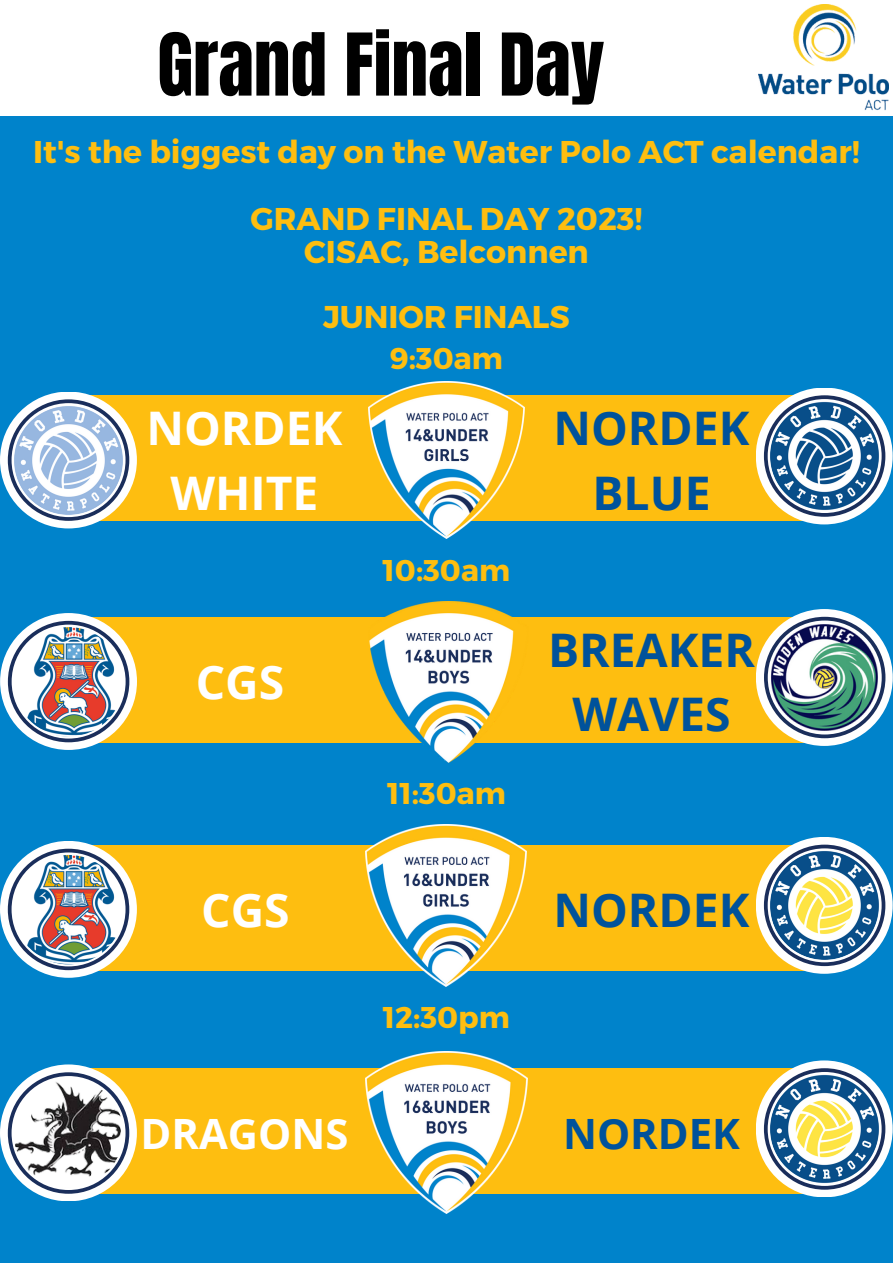
<style>
.page{position:relative;width:893px;height:1264px;background:#fff}
.page>*{position:absolute;margin:0;border:0;box-sizing:border-box;transform-origin:0 0}
.t1{font:73.5px "Anton";color:#000}
.t2{font:700 46.2px/64.5px "Open Sans";color:#00529b;text-align:center}
.t3{font:700 46.2px/64.5px "Open Sans";color:#fff;text-align:center}
.t4{font:700 41.7px "Open Sans";color:#fff}
.t5{font:700 41.7px "Open Sans";color:#00529b}
.t6{font:700 31.5px/67.5px "Montserrat";color:#febe10;text-align:center}
.t7{font:700 30px "Montserrat";color:#febe10}
</style>
<div class="page">
<img style="left:758px;top:5px;width:130px;height:106px">
<div style="left:0;top:116px;width:892px;height:1146px;background:#0083cb"></div>
<div style="left:68px;top:395px;width:755px;height:126px;background:#febe10"></div>
<div style="left:0;top:391px;width:137px;height:137px;background:#fff;border-radius:50%"></div>
<div style="left:755px;top:387px;width:137px;height:137px;background:#fff;border-radius:50%"></div>
<svg style="left:8px;top:399px;width:121px;height:122px"></svg>
<svg style="left:763px;top:395px;width:122px;height:122px"></svg>
<img style="left:14px;top:405px;width:109px;height:110px;border-radius:50%">
<img style="left:769px;top:401px;width:110px;height:109px;border-radius:50%">
<img style="left:368px;top:381px;width:156px;height:158px">
<div style="left:69px;top:616px;width:754px;height:126px;background:#febe10"></div>
<div style="left:0;top:613px;width:137px;height:137px;background:#fff;border-radius:50%"></div>
<div style="left:755px;top:609px;width:137px;height:137px;background:#fff;border-radius:50%"></div>
<svg style="left:8px;top:621px;width:121px;height:121px"></svg>
<svg style="left:764px;top:616px;width:121px;height:122px"></svg>
<img style="left:14px;top:627px;width:109px;height:109px;border-radius:50%">
<img style="left:769px;top:622px;width:110px;height:110px;border-radius:50%">
<img style="left:368px;top:601px;width:160px;height:161px">
<div style="left:68px;top:844px;width:755px;height:126px;background:#febe10"></div>
<div style="left:0;top:840px;width:137px;height:137px;background:#fff;border-radius:50%"></div>
<div style="left:755px;top:836px;width:137px;height:137px;background:#fff;border-radius:50%"></div>
<svg style="left:8px;top:848px;width:121px;height:122px"></svg>
<svg style="left:763px;top:844px;width:122px;height:122px"></svg>
<img style="left:769px;top:850px;width:110px;height:110px;border-radius:50%">
<img style="left:14px;top:855px;width:109px;height:109px;border-radius:50%">
<img style="left:366px;top:824px;width:160px;height:162px">
<div style="left:68px;top:1068px;width:755px;height:125px;background:#febe10"></div>
<div style="left:0;top:1064px;width:137px;height:137px;background:#fff;border-radius:50%"></div>
<div style="left:755px;top:1060px;width:137px;height:137px;background:#fff;border-radius:50%"></div>
<svg style="left:8px;top:1072px;width:121px;height:121px"></svg>
<svg style="left:763px;top:1068px;width:122px;height:121px"></svg>
<img style="left:14px;top:1078px;width:109px;height:109px;border-radius:50%">
<img style="left:769px;top:1074px;width:110px;height:109px;border-radius:50%">
<img style="left:365px;top:1051px;width:162px;height:162px">
<h1 class="t1" style="left:157px;top:12px;width:448px">Grand Final Day</h1>
<p class="t6" style="left:33px;top:116px;width:828px">It's the biggest day on the Water Polo ACT calendar!<br>GRAND FINAL DAY 2023!</p>
<p class="t6" style="left:304px;top:218px;width:286px;line-height:65.2px">CISAC, Belconnen<br>JUNIOR FINALS</p>
<p class="t7" style="left:390px;top:339px;width:114px">9:30am</p>
<h2 class="t3" style="left:146px;top:395px;width:197px">NORDEK<br>WHITE</h2>
<h2 class="t2" style="left:553px;top:395px;width:197px">NORDEK<br>BLUE</h2>
<h2 class="t3" style="left:196px;top:649px;width:90px">CGS</h2>
<p class="t7" style="left:382px;top:550px;width:129px">10:30am</p>
<p class="t7" style="left:387px;top:773px;width:120px">11:30am</p>
<h2 class="t2" style="left:548px;top:616px;width:208px">BREAKER<br>WAVES</h2>
<h2 class="t3" style="left:201px;top:876px;width:90px">CGS</h2>
<h2 class="t2" style="left:553px;top:876px;width:197px">NORDEK</h2>
<p class="t7" style="left:383px;top:998px;width:128px">12:30pm</p>
<h3 class="t4" style="left:140px;top:1104px;width:209px">DRAGONS</h3>
<h3 class="t5" style="left:563px;top:1104px;width:178px">NORDEK</h3>
</div>
